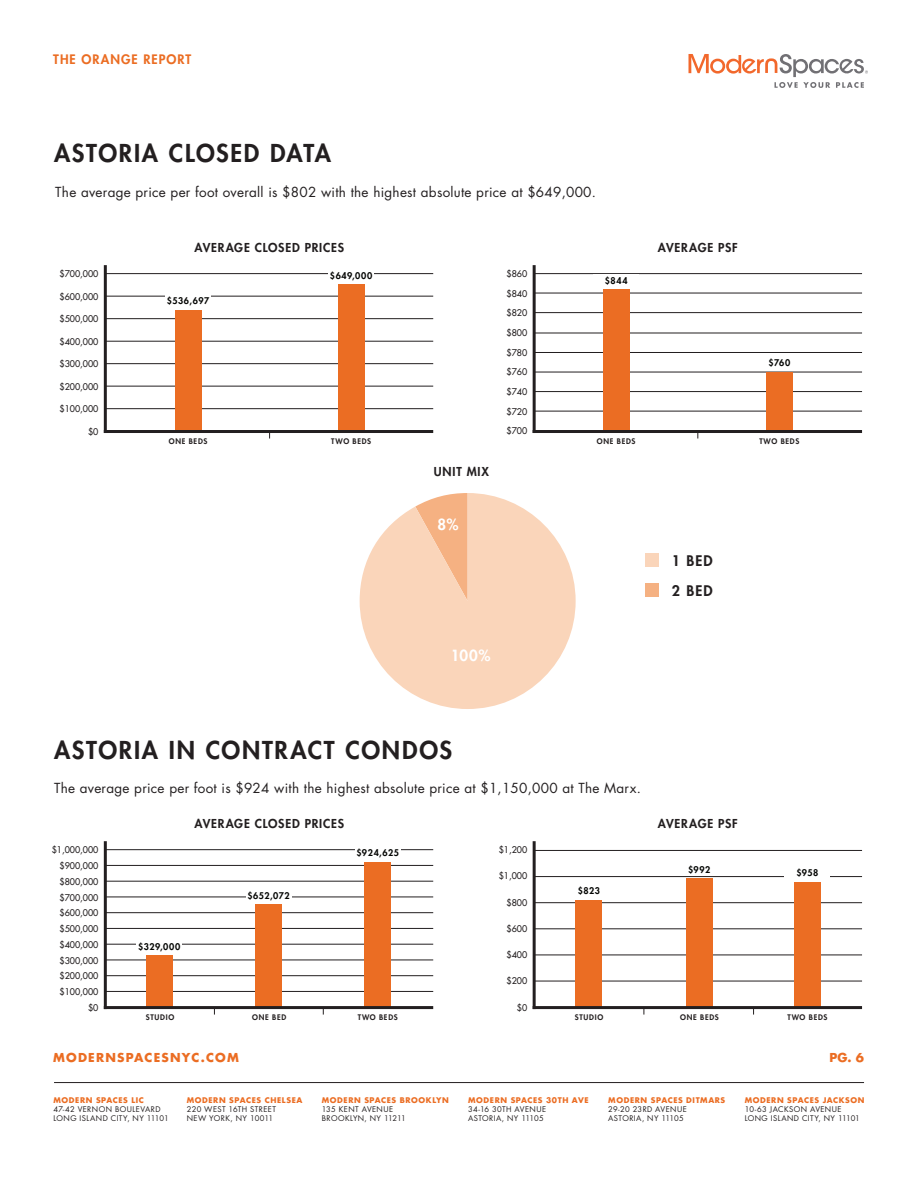
<style>
.page{position:relative;width:918px;height:1188px;background:#fff}
.page>*{position:absolute;margin:0;border:0;box-sizing:border-box;transform-origin:0 0}
.t1{font:800 24px "Futura Std";letter-spacing:.07em;color:#231f20}
.t2{font:800 15px "Futura Std";color:#fff}
.t3{font:800 14.25px "Futura Std";letter-spacing:.08em;color:#231f20}
.t4{font:13.5px "Futura Std";letter-spacing:.02em;color:#231f20}
.t5{font:800 12.75px "Futura Std";letter-spacing:.08em;color:#eb6d23}
.t6{font:800 12px "Futura Std";letter-spacing:.065em;color:#231f20}
.t7{font:700 12px "Futura LT";letter-spacing:.1em;color:#eb6d23}
.t8{font:500 9px/19.6px "Futura Std";color:#231f20}
.t9{font:800 9px "Futura Std";letter-spacing:.06em;color:#040503}
.t10{font:7.65px/9.1px "Futura Std";letter-spacing:.055em;color:#231f20}
.t11{font:700 7.65px "Futura Std";letter-spacing:.08em;color:#eb6d23}
.t12{font:800 7.5px "Futura Std";letter-spacing:.095em;color:#231f20}
</style>
<div class="page">
<svg style="left:689px;top:54px;width:179px;height:34px"></svg>
<hr style="left:54px;top:1082px;width:810px;height:1px;background:#231f20">
<svg style="left:360px;top:493px;width:216px;height:216px;fill:#fad5ba"></svg>
<hr style="left:105px;top:273px;width:328px;height:1px;background:#231f20">
<hr style="left:105px;top:849px;width:328px;height:1px;background:#231f20">
<hr style="left:534px;top:273px;width:328px;height:1px;background:#231f20">
<hr style="left:534px;top:850px;width:328px;height:1px;background:#231f20">
<hr style="left:534px;top:293px;width:328px;height:1px;background:#231f20">
<hr style="left:105px;top:296px;width:328px;height:1px;background:#231f20">
<hr style="left:105px;top:865px;width:328px;height:1px;background:#231f20">
<hr style="left:534px;top:312px;width:328px;height:1px;background:#231f20">
<hr style="left:534px;top:876px;width:328px;height:1px;background:#231f20">
<hr style="left:105px;top:318px;width:328px;height:1px;background:#231f20">
<hr style="left:105px;top:881px;width:328px;height:1px;background:#231f20">
<hr style="left:534px;top:333px;width:328px;height:1px;background:#231f20">
<hr style="left:534px;top:902px;width:328px;height:1px;background:#231f20">
<hr style="left:105px;top:408px;width:328px;height:1px;background:#231f20">
<hr style="left:105px;top:991px;width:328px;height:1px;background:#231f20">
<hr style="left:534px;top:411px;width:328px;height:1px;background:#231f20">
<hr style="left:534px;top:981px;width:328px;height:1px;background:#231f20">
<hr style="left:534px;top:391px;width:328px;height:1px;background:#231f20">
<hr style="left:534px;top:955px;width:328px;height:1px;background:#231f20">
<hr style="left:105px;top:386px;width:328px;height:1px;background:#231f20">
<hr style="left:105px;top:975px;width:328px;height:1px;background:#231f20">
<hr style="left:105px;top:960px;width:328px;height:1px;background:#231f20">
<hr style="left:105px;top:341px;width:328px;height:1px;background:#231f20">
<hr style="left:105px;top:928px;width:328px;height:1px;background:#231f20">
<hr style="left:105px;top:897px;width:328px;height:1px;background:#231f20">
<hr style="left:105px;top:912px;width:328px;height:1px;background:#231f20">
<hr style="left:105px;top:363px;width:328px;height:1px;background:#231f20">
<hr style="left:105px;top:944px;width:328px;height:1px;background:#231f20">
<hr style="left:534px;top:372px;width:328px;height:1px;background:#231f20">
<hr style="left:534px;top:928px;width:328px;height:1px;background:#231f20">
<hr style="left:534px;top:352px;width:328px;height:1px;background:#231f20">
<div style="left:338px;top:284px;width:27px;height:148px;background:#eb6d23"></div>
<div style="left:255px;top:904px;width:27px;height:104px;background:#eb6d23"></div>
<div style="left:364px;top:862px;width:27px;height:146px;background:#eb6d23"></div>
<div style="left:175px;top:310px;width:27px;height:122px;background:#eb6d23"></div>
<div style="left:146px;top:955px;width:27px;height:53px;background:#eb6d23"></div>
<div style="left:603px;top:289px;width:27px;height:143px;background:#eb6d23"></div>
<div style="left:575px;top:900px;width:27px;height:108px;background:#eb6d23"></div>
<div style="left:686px;top:878px;width:27px;height:130px;background:#eb6d23"></div>
<div style="left:766px;top:372px;width:27px;height:60px;background:#eb6d23"></div>
<div style="left:794px;top:882px;width:27px;height:126px;background:#eb6d23"></div>
<div style="left:328px;top:270px;width:46px;height:10px;background:#fff"></div>
<div style="left:246px;top:890px;width:46px;height:10px;background:#fff"></div>
<div style="left:355px;top:848px;width:46px;height:10px;background:#fff"></div>
<div style="left:165px;top:296px;width:46px;height:10px;background:#fff"></div>
<div style="left:136px;top:941px;width:46px;height:10px;background:#fff"></div>
<div style="left:784px;top:868px;width:46px;height:10px;background:#fff"></div>
<hr style="left:104px;top:430px;width:329px;height:3px;background:#231f20">
<hr style="left:104px;top:1006px;width:329px;height:3px;background:#231f20">
<hr style="left:533px;top:430px;width:329px;height:3px;background:#231f20">
<hr style="left:533px;top:1006px;width:329px;height:3px;background:#231f20">
<hr style="left:104px;top:265px;width:3px;height:168px;background:#231f20">
<hr style="left:104px;top:841px;width:3px;height:168px;background:#231f20">
<hr style="left:533px;top:265px;width:3px;height:168px;background:#231f20">
<hr style="left:533px;top:841px;width:3px;height:168px;background:#231f20">
<div style="left:645px;top:553px;width:14px;height:14px;background:#fad5ba"></div>
<div style="left:645px;top:583px;width:14px;height:14px;background:#f5b182"></div>
<h3 class="t5" style="left:53px;top:51px;width:139px">THE ORANGE REPORT</h3>
<p class="t1" style="left:54px;top:138px;width:279px">ASTORIA CLOSED DATA</p>
<p class="t4" style="left:55px;top:183px;width:542px">The average price per foot overall is $802 with the highest absolute price at $649,000.</p>
<p class="t8" style="left:59px;top:264px;width:41px">$700,000</p>
<p class="t8" style="left:59px;top:287px;width:41px">$600,000</p>
<p class="t8" style="left:59px;top:309px;width:41px">$500,000</p>
<p class="t8" style="left:59px;top:332px;width:41px">$400,000</p>
<p class="t8" style="left:59px;top:354px;width:41px">$300,000</p>
<p class="t8" style="left:59px;top:377px;width:41px">$200,000</p>
<p class="t8" style="left:59px;top:399px;width:41px">$100,000</p>
<p class="t8" style="left:88px;top:422px;width:12px">$0</p>
<p class="t6" style="left:195px;top:240px;width:151px">AVERAGE CLOSED PRICES</p>
<p class="t9" style="left:167px;top:295px;width:44px">$536,697</p>
<p class="t12" style="left:169px;top:437px;width:40px">ONE BEDS</p>
<p class="t9" style="left:330px;top:270px;width:44px">$649,000</p>
<p class="t12" style="left:331px;top:437px;width:41px">TWO BEDS</p>
<p class="t6" style="left:434px;top:464px;width:57px">UNIT MIX</p>
<p class="t2" style="left:437px;top:515px;width:22px">8%</p>
<p class="t8" style="left:507px;top:264px;width:22px">$860 $840</p>
<p class="t8" style="left:507px;top:303px;width:22px">$820</p>
<p class="t8" style="left:507px;top:323px;width:22px">$800</p>
<p class="t8" style="left:507px;top:343px;width:22px">$780</p>
<p class="t8" style="left:507px;top:362px;width:22px">$760</p>
<p class="t8" style="left:507px;top:382px;width:22px">$740</p>
<p class="t8" style="left:507px;top:401px;width:22px">$720</p>
<p class="t8" style="left:507px;top:421px;width:22px">$700</p>
<p class="t2" style="left:451px;top:646px;width:41px">100%</p>
<p class="t9" style="left:605px;top:275px;width:24px">$844</p>
<p class="t12" style="left:597px;top:437px;width:40px">ONE BEDS</p>
<p class="t6" style="left:658px;top:240px;width:81px">AVERAGE PSF</p>
<p class="t9" style="left:768px;top:357px;width:23px">$760</p>
<p class="t12" style="left:759px;top:437px;width:41px">TWO BEDS</p>
<p class="t3" style="left:672px;top:552px;width:42px">1 BED</p>
<p class="t3" style="left:672px;top:582px;width:42px">2 BED</p>
<p class="t1" style="left:54px;top:735px;width:400px">ASTORIA IN CONTRACT CONDOS</p>
<p class="t4" style="left:54px;top:780px;width:589px">The average price per foot is $924 with the highest absolute price at $1,150,000 at The Marx.</p>
<p class="t8" style="left:52px;top:840px;width:48px">$1,000,000</p>
<p class="t8" style="left:59px;top:856px;width:41px">$900,000</p>
<p class="t8" style="left:59px;top:872px;width:41px">$800,000</p>
<p class="t8" style="left:59px;top:887px;width:41px">$700,000</p>
<p class="t8" style="left:59px;top:903px;width:41px">$600,000</p>
<p class="t8" style="left:59px;top:919px;width:41px">$500,000</p>
<p class="t8" style="left:59px;top:935px;width:41px">$400,000</p>
<p class="t8" style="left:59px;top:950px;width:41px">$300,000</p>
<p class="t8" style="left:59px;top:966px;width:41px">$200,000</p>
<p class="t8" style="left:59px;top:982px;width:41px">$100,000</p>
<p class="t8" style="left:88px;top:998px;width:12px">$0</p>
<p class="t6" style="left:195px;top:816px;width:151px">AVERAGE CLOSED PRICES</p>
<p class="t9" style="left:356px;top:847px;width:44px">$924,625</p>
<p class="t9" style="left:247px;top:890px;width:44px">$652,072</p>
<p class="t9" style="left:138px;top:941px;width:44px">$329,000</p>
<p class="t8" style="left:499px;top:840px;width:30px">$1,200</p>
<p class="t8" style="left:499px;top:866px;width:30px">$1,000</p>
<p class="t8" style="left:507px;top:892px;width:22px">$800</p>
<p class="t8" style="left:507px;top:919px;width:22px">$600</p>
<p class="t8" style="left:507px;top:945px;width:22px">$400</p>
<p class="t8" style="left:507px;top:971px;width:22px">$200</p>
<p class="t8" style="left:517px;top:997px;width:12px">$0</p>
<p class="t9" style="left:578px;top:885px;width:24px">$823</p>
<p class="t6" style="left:658px;top:816px;width:81px">AVERAGE PSF</p>
<p class="t9" style="left:688px;top:864px;width:24px">$992</p>
<p class="t12" style="left:146px;top:1013px;width:30px">STUDIO</p>
<p class="t12" style="left:252px;top:1013px;width:36px">ONE BED</p>
<p class="t12" style="left:358px;top:1013px;width:41px">TWO BEDS</p>
<p class="t12" style="left:575px;top:1013px;width:30px">STUDIO</p>
<p class="t12" style="left:680px;top:1013px;width:40px">ONE BEDS</p>
<p class="t9" style="left:796px;top:867px;width:23px">$958</p>
<p class="t12" style="left:787px;top:1013px;width:41px">TWO BEDS</p>
<h3 class="t7" style="left:53px;top:1049px;width:187px">MODERNSPACESNYC.COM</h3>
<h3 class="t7" style="left:829px;top:1049px;width:36px">PG. 6</h3>
<p class="t11" style="left:53px;top:1095px;width:92px">MODERN SPACES LIC</p>
<p class="t10" style="left:53px;top:1105px;width:117px">47-42 VERNON BOULEVARD<br>LONG ISLAND CITY, NY 11101</p>
<p class="t11" style="left:187px;top:1095px;width:117px">MODERN SPACES CHELSEA</p>
<p class="t10" style="left:187px;top:1105px;width:91px">220 WEST 16TH STREET<br>NEW YORK, NY 10011</p>
<p class="t11" style="left:322px;top:1095px;width:129px">MODERN SPACES BROOKLYN</p>
<p class="t10" style="left:322px;top:1105px;width:85px">135 KENT AVENUE<br>BROOKLYN, NY 11211</p>
<p class="t11" style="left:468px;top:1095px;width:122px">MODERN SPACES 30TH AVE</p>
<p class="t10" style="left:468px;top:1105px;width:80px">34-16 30TH AVENUE<br>ASTORIA, NY 11105</p>
<p class="t11" style="left:608px;top:1095px;width:119px">MODERN SPACES DITMARS</p>
<p class="t10" style="left:608px;top:1105px;width:80px">29-20 23RD AVENUE<br>ASTORIA, NY 11105</p>
<p class="t11" style="left:745px;top:1095px;width:121px">MODERN SPACES JACKSON</p>
<p class="t10" style="left:745px;top:1105px;width:117px">10-63 JACKSON AVENUE<br>LONG ISLAND CITY, NY 11101</p>
</div>
